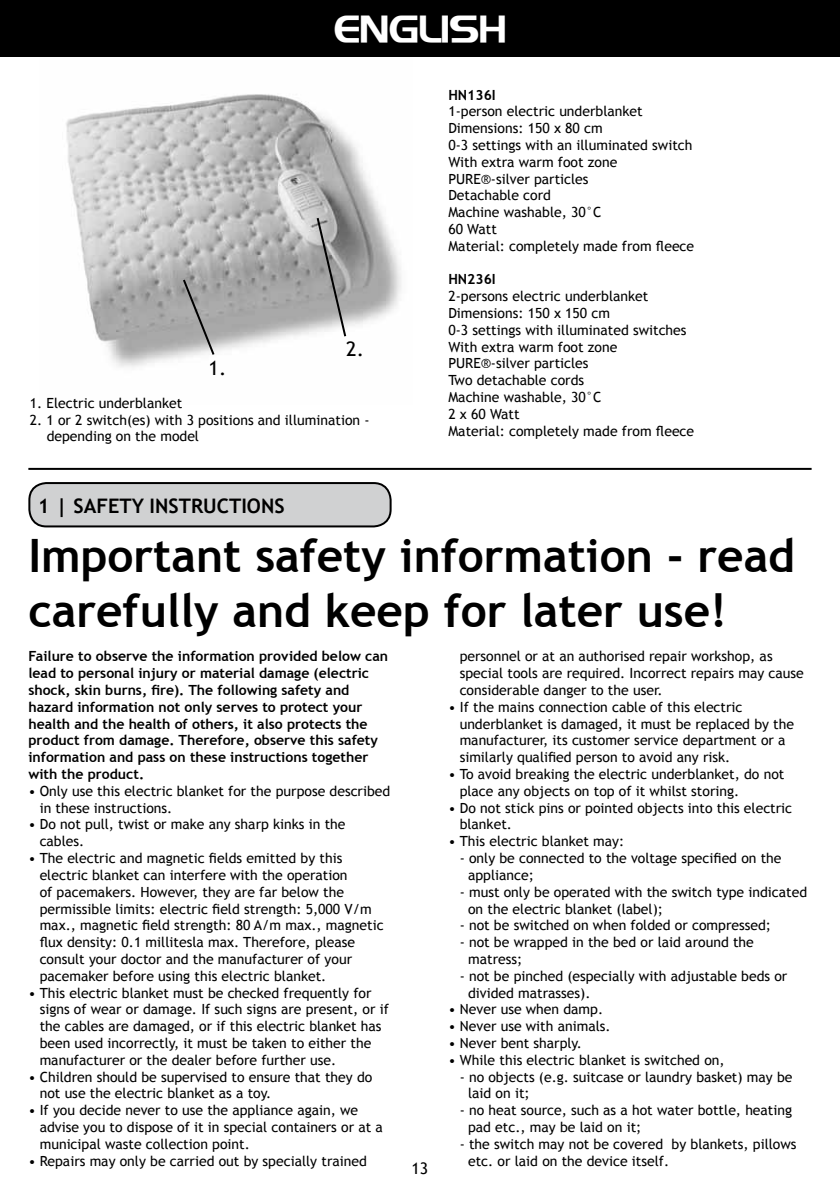
<style>
.page{position:relative;width:840px;height:1191px;background:#fff}
.page>*{position:absolute;margin:0;border:0;box-sizing:border-box;transform-origin:0 0}
.t1{font:700 46px/55.2px "Trebuchet MS";color:#000}
.t2{font:36px "Longview";color:#fff}
.t3{font:700 20px "Trebuchet MS";color:#000}
.t4{font:20px "Trebuchet MS";color:#000}
.t5{font:16px "Trebuchet MS";color:#000}
.t6{font:14px/16.8px "Trebuchet MS";color:#000}
.t7{font:700 14px/16.8px "Trebuchet MS";color:#000}
</style>
<div class="page">
<img style="left:66px;top:94px;width:335px;height:273px">
<svg style="left:315px;top:216px;width:32px;height:122px;background:#a1a1a1"></svg>
<svg style="left:181px;top:277px;width:35px;height:80px;background:#a6a6a6"></svg>
<div style="left:0;top:0;width:839px;height:57px;background:#000"></div>
<hr style="left:28px;top:468px;width:783px;height:2px;background:#000">
<div style="left:29px;top:483px;width:361px;height:43px;background:#d0d1d2;border-radius:17px"></div>
<div style="left:28px;top:482px;width:363px;height:45px;border:2px solid #000;border-radius:17px"></div>
<h2 class="t2" style="left:333px;top:7px;width:174px">ENGLISH</h2>
<h3 class="t4" style="left:208px;top:356px;width:19px">1.</h3>
<h3 class="t4" style="left:346px;top:337px;width:19px">2.</h3>
<p class="t6" style="left:30px;top:394px;width:154px">1. Electric underblanket</p>
<p class="t6" style="left:47px;top:411px;width:324px;text-indent:-17px">2. 1 or 2 switch(es) with 3 positions and illumination - depending on the model</p>
<h3 class="t3" style="left:38px;top:493px;width:71px">1 | SAFETY</h3>
<h3 class="t3" style="left:149px;top:493px;width:136px">instructions</h3>
<p class="t7" style="left:448px;top:86px;width:47px">HN136I</p>
<p class="t6" style="left:448px;top:103px;width:247px">1-person electric underblanket<br>Dimensions: 150 x 80 cm<br>0-3 settings with an illuminated switch<br>With extra warm foot zone<br>PURE®-silver particles<br>Detachable cord<br>Machine washable, 30°C<br>60 Watt<br>Material: completely made from fleece</p>
<p class="t7" style="left:448px;top:271px;width:47px">HN236I</p>
<p class="t6" style="left:448px;top:288px;width:247px">2-persons electric underblanket<br>Dimensions: 150 x 150 cm<br>0-3 settings with illuminated switches<br>With extra warm foot zone<br>PURE®-silver particles<br>Two detachable cords<br>Machine washable, 30°C<br>2 x 60 Watt<br>Material: completely made from fleece</p>
<h1 class="t1" style="left:28px;top:528px;width:767px">Important safety information - read carefully and keep for later use!</h1>
<p class="t7" style="left:28px;top:648px;width:361px">Failure to observe the information provided below can lead to personal injury or material damage (electric shock, skin burns, fire). The following safety and hazard information not only serves to protect your health and the health of others, it also protects the product from damage. Therefore, observe this safety information and pass on these instructions together with the product.</p>
<p class="t6" style="left:40px;top:782px;width:352px;text-indent:-11px">• Only use this electric blanket for the purpose described in these instructions.</p>
<p class="t6" style="left:40px;top:816px;width:307px;text-indent:-11px">• Do not pull, twist or make any sharp kinks in the cables.</p>
<p class="t6" style="left:40px;top:850px;width:345px;text-indent:-11px">• The electric and magnetic fields emitted by this electric blanket can interfere with the operation<br>of pacemakers. However, they are far below the permissible limits: electric field strength: 5,000 V/m max., magnetic field strength: 80 A/m max., magnetic flux density: 0.1 millitesla max. Therefore, please consult your doctor and the manufacturer of your pacemaker before using this electric blanket.</p>
<p class="t6" style="left:40px;top:984px;width:350px;text-indent:-11px">• This electric blanket must be checked frequently for signs of wear or damage. If such signs are present, or if the cables are damaged, or if this electric blanket has been used incorrectly, it must be taken to either the manufacturer or the dealer before further use.</p>
<p class="t6" style="left:40px;top:1068px;width:334px;text-indent:-11px">• Children should be supervised to ensure that they do not use the electric blanket as a toy.</p>
<p class="t6" style="left:40px;top:1102px;width:344px;text-indent:-11px">• If you decide never to use the appliance again, we advise you to dispose of it in special containers or at a municipal waste collection point.</p>
<p class="t6" style="left:28px;top:1152px;width:340px">• Repairs may only be carried out by specially trained</p>
<p class="t5" style="left:411px;top:1159px;width:18px">13</p>
<p class="t6" style="left:459px;top:648px;width:345px">personnel or at an authorised repair workshop, as special tools are required. Incorrect repairs may cause considerable danger to the user.</p>
<p class="t6" style="left:459px;top:698px;width:336px;text-indent:-11px">• If the mains connection cable of this electric underblanket is damaged, it must be replaced by the manufacturer, its customer service department or a similarly qualified person to avoid any risk.</p>
<p class="t6" style="left:459px;top:766px;width:326px;text-indent:-11px">• To avoid breaking the electric underblanket, do not place any objects on top of it whilst storing.</p>
<p class="t6" style="left:459px;top:799px;width:334px;text-indent:-11px">• Do not stick pins or pointed objects into this electric blanket.</p>
<p class="t6" style="left:448px;top:833px;width:177px">• This electric blanket may:</p>
<p class="t6" style="left:468px;top:850px;width:315px;text-indent:-8px">- only be connected to the voltage specified on the appliance;</p>
<p class="t6" style="left:468px;top:883px;width:340px;text-indent:-8px">- must only be operated with the switch type indicated on the electric blanket (label);</p>
<p class="t6" style="left:459px;top:917px;width:313px">- not be switched on when folded or compressed;</p>
<p class="t6" style="left:468px;top:934px;width:287px;text-indent:-8px">- not be wrapped in the bed or laid around the matress;</p>
<p class="t6" style="left:468px;top:967px;width:320px;text-indent:-8px">- not be pinched (especially with adjustable beds or divided matrasses).</p>
<p class="t6" style="left:448px;top:1001px;width:156px">• Never use when damp.</p>
<p class="t6" style="left:448px;top:1018px;width:164px">• Never use with animals.</p>
<p class="t6" style="left:448px;top:1034px;width:135px">• Never bent sharply.</p>
<p class="t6" style="left:448px;top:1051px;width:277px">• While this electric blanket is switched on,</p>
<p class="t6" style="left:468px;top:1068px;width:325px;text-indent:-8px">- no objects (e.g. suitcase or laundry basket) may be laid on it;</p>
<p class="t6" style="left:468px;top:1102px;width:325px;text-indent:-8px">- no heat source, such as a hot water bottle, heating pad etc., may be laid on it;</p>
<p class="t6" style="left:468px;top:1135px;width:330px;text-indent:-8px">- the switch may not be covered by blankets, pillows etc. or laid on the device itself.</p>
</div>
